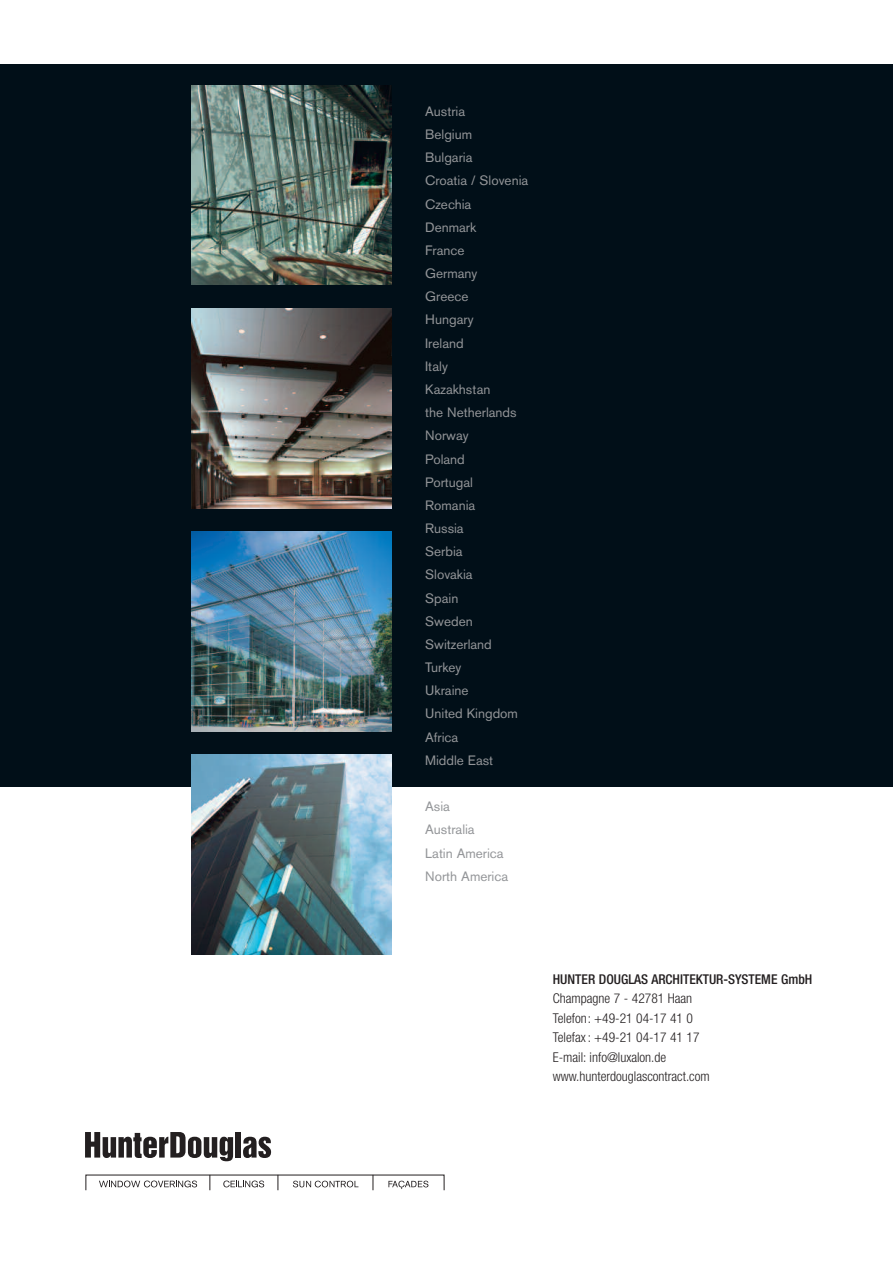
<style>
.page{position:relative;width:893px;height:1263px;background:#fff}
.page>*{position:absolute;margin:0;border:0;box-sizing:border-box;transform-origin:0 0}
.t1{font:13.5px/23.1px "Akzidenz Grotesk BE";color:#939598}
.t2{font:300 condensed 13.5px/19.5px "Helvetica Neue";color:#231f20}
.t3{font:500 condensed 13.5px "Helvetica Neue";color:#231f20}
</style>
<div class="page">
<div style="left:0;top:64px;width:893px;height:723px;background:#010f18"></div>
<img style="left:191px;top:531px;width:200px;height:200px">
<img style="left:191px;top:755px;width:200px;height:200px">
<img style="left:191px;top:308px;width:200px;height:200px">
<img style="left:191px;top:85px;width:200px;height:200px">
<svg style="left:209px;top:1175px;width:1px;height:15px"></svg>
<svg style="left:278px;top:1175px;width:1px;height:15px"></svg>
<svg style="left:373px;top:1175px;width:1px;height:15px"></svg>
<svg style="left:99px;top:1180px;width:98px;height:7px"></svg>
<svg style="left:223px;top:1180px;width:41px;height:7px"></svg>
<svg style="left:388px;top:1181px;width:40px;height:8px"></svg>
<svg style="left:293px;top:1181px;width:65px;height:6px"></svg>
<svg style="left:85px;top:1132px;width:148px;height:29px"></svg>
<div style="left:236px;top:1132px;width:5px;height:25px;background:#231f20"></div>
<svg style="left:243px;top:1137px;width:28px;height:21px"></svg>
<p class="t1" style="left:425px;top:101px;width:104px">Austria<br>Belgium<br>Bulgaria<br>Croatia / Slovenia<br>Czechia<br>Denmark<br>France<br>Germany<br>Greece<br>Hungary<br>Ireland<br>Italy<br>Kazakhstan<br>the Netherlands<br>Norway<br>Poland<br>Portugal<br>Romania<br>Russia<br>Serbia<br>Slovakia<br>Spain<br>Sweden<br>Switzerland<br>Turkey<br>Ukraine<br>United Kingdom<br>Africa<br>Middle East</p>
<p class="t1" style="left:425px;top:796px;width:84px">Asia<br>Australia<br>Latin America<br>North America</p>
<p class="t3" style="left:553px;top:974px;width:261px">HUNTER DOUGLAS ARCHITEKTUR-SYSTEME GmbH</p>
<p class="t2" style="left:553px;top:990px;width:158px">Champagne 7 - 42781 Haan<br>Telefon: +49-21 04-17 41 0<br>Telefax : +49-21 04-17 41 17<br>E-mail: info@luxalon.de www.hunterdouglascontract.com</p>
</div>
